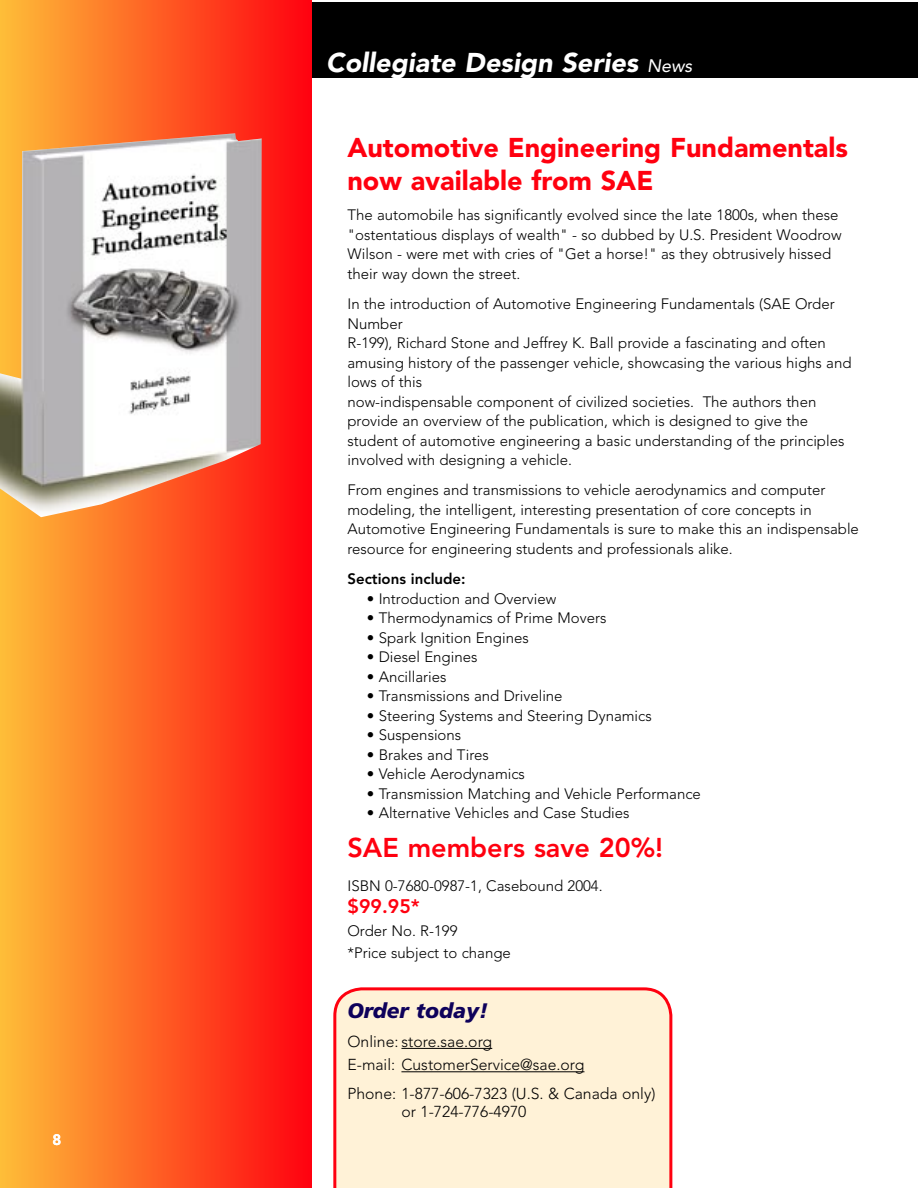
<style>
.page{position:relative;width:918px;height:1188px;background:#fff}
.page>*{position:absolute;margin:0;border:0;box-sizing:border-box;transform-origin:0 0}
.t1{font:900 27px/33px "Avenir";color:#ff000f}
.t2{font:italic 900 27px "Avenir";color:#fff}
.t3{font:800 27px "Avenir";color:#ff000f}
.t4{font:italic 900 21px "Frutiger";color:#0e015b}
.body{font:800 19.5px "Avenir";color:#ff000f}
.B1{font:300 15.75px/18px "Avenir";color:#000}
.body-2{font:300 15px/19.5px "Avenir";color:#000}
.body-3{font:800 15px "Avenir";color:#000}
.t5{font:800 15px "Avenir";color:#fff}
.s1{font-weight:400;font-size:18px}
</style>
<div class="page">
<div style="left:7px;top:2px;width:911px;height:75px;background:#000"></div>
<div style="left:0;top:0;width:312px;height:1187px;background:linear-gradient(to right,#febe38,#ff0110)"></div>
<div style="left:333px;top:987px;width:340px;height:201px;background:#fff2d7"></div>
<hr style="left:401px;top:1048px;width:91px;height:1px;background:#000">
<hr style="left:401px;top:1071px;width:183px;height:1px;background:#000">
<img style="left:1px;top:133px;width:261px;height:384px">
<p class="t5" style="left:52px;top:1131px;width:10px">8</p>
<h1 class="t2" style="left:326px;top:46px;width:367px">Collegiate Design Series <span class="s1">News</span></h1>
<p class="t1" style="left:347px;top:131px;width:502px">Automotive Engineering Fundamentals now available from SAE</p>
<p class="body-2" style="left:347px;top:205px;width:496px">The automobile has significantly evolved since the late 1800s, when these "ostentatious displays of wealth" - so dubbed by U.S. President Woodrow Wilson - were met with cries of "Get a horse!" as they obtrusively hissed their way down the street.</p>
<p class="body-2" style="left:347px;top:294px;width:506px">In the introduction of Automotive Engineering Fundamentals (SAE Order Number<br>R-199), Richard Stone and Jeffrey K. Ball provide a fascinating and often amusing history of the passenger vehicle, showcasing the various highs and lows of this<br>now-indispensable component of civilized societies. The authors then provide an overview of the publication, which is designed to give the student of automotive engineering a basic understanding of the principles involved with designing a vehicle.</p>
<p class="body-2" style="left:347px;top:480px;width:513px">From engines and transmissions to vehicle aerodynamics and computer modeling, the intelligent, interesting presentation of core concepts in Automotive Engineering Fundamentals is sure to make this an indispensable resource for engineering students and professionals alike.</p>
<p class="body-3" style="left:347px;top:570px;width:120px">Sections include:</p>
<p class="body-2" style="left:367px;top:589px;width:191px">• Introduction and Overview</p>
<p class="body-2" style="left:367px;top:608px;width:241px">• Thermodynamics of Prime Movers</p>
<p class="body-2" style="left:367px;top:628px;width:163px">• Spark Ignition Engines</p>
<p class="body-2" style="left:367px;top:647px;width:112px">• Diesel Engines</p>
<p class="body-2" style="left:367px;top:667px;width:81px">• Ancillaries</p>
<p class="body-2" style="left:367px;top:686px;width:197px">• Transmissions and Driveline</p>
<p class="body-2" style="left:367px;top:706px;width:286px">• Steering Systems and Steering Dynamics</p>
<p class="body-2" style="left:367px;top:725px;width:96px">• Suspensions</p>
<p class="body-2" style="left:367px;top:745px;width:123px">• Brakes and Tires</p>
<p class="body-2" style="left:367px;top:764px;width:160px">• Vehicle Aerodynamics</p>
<p class="body-2" style="left:367px;top:784px;width:336px">• Transmission Matching and Vehicle Performance</p>
<p class="body-2" style="left:367px;top:803px;width:264px">• Alternative Vehicles and Case Studies</p>
<p class="t3" style="left:347px;top:832px;width:317px">SAE members save 20%!</p>
<p class="body-2" style="left:347px;top:876px;width:257px">ISBN 0-7680-0987-1, Casebound 2004.</p>
<p class="body" style="left:347px;top:895px;width:74px">$99.95*</p>
<p class="body-2" style="left:347px;top:921px;width:112px">Order No. R-199</p>
<p class="body-2" style="left:347px;top:943px;width:165px">*Price subject to change</p>
<p class="t4" style="left:347px;top:998px;width:142px">Order today!</p>
<p class="B1" style="left:347px;top:1032px;width:146px">Online: store.sae.org</p>
<p class="B1" style="left:347px;top:1056px;width:239px">E-mail: CustomerService@sae.org</p>
<p class="B1" style="left:401px;top:1085px;width:256px;text-indent:-54px">Phone: 1-877-606-7323 (U.S. &amp; Canada only) or 1-724-776-4970</p>
</div>
